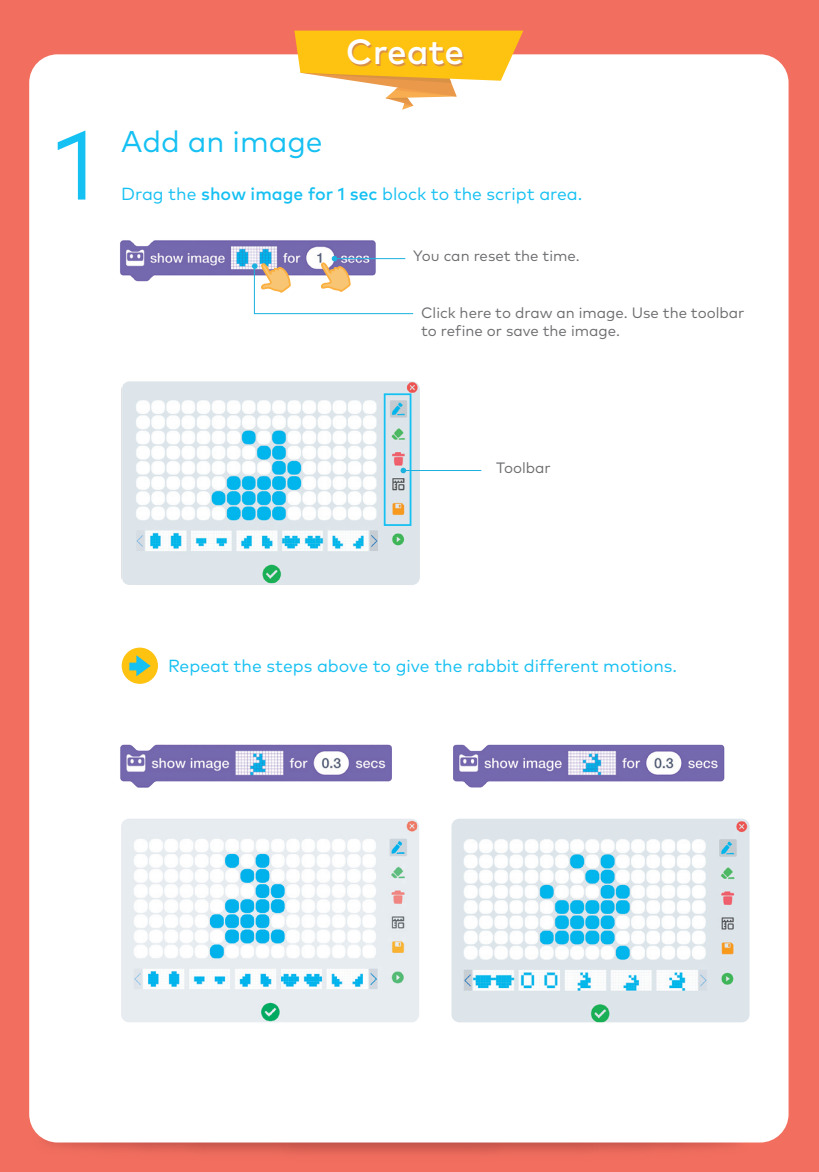
<style>
.page{position:relative;width:819px;height:1172px;background:#fff}
.page>*{position:absolute;margin:0;border:0;box-sizing:border-box;transform-origin:0 0}
.t1{font:97.5px "Mark Pro";color:#15c0f2}
.t2{font:500 35px "Mark Pro";color:#fff}
.t3{font:30px "Mark Pro";color:#15c0f2}
.t4{font:17.5px "Mark Pro";color:#15c0f2}
.t5{font:15px/18px "Mark Pro";color:#6c6d70}
.s1{font-weight:500}
</style>
<div class="page">
<div style="left:0;top:0;width:818px;height:1172px;background:#f26f5f"></div>
<img style="left:29px;top:1119px;width:757px;height:35px">
<img style="left:786px;top:1038px;width:3px;height:88px">
<div style="left:29px;top:54px;width:759px;height:1088px;background:#fff;border-radius:28px"></div>
<img style="left:120px;top:240px;width:283px;height:75px">
<img style="left:122px;top:381px;width:298px;height:204px">
<img style="left:453px;top:744px;width:287px;height:75px">
<img style="left:120px;top:744px;width:272px;height:44px">
<img style="left:121px;top:819px;width:298px;height:203px">
<img style="left:451px;top:819px;width:298px;height:203px">
<div style="left:122px;top:648px;width:36px;height:36px;background:#fec210;border-radius:50%"></div>
<svg style="left:129px;top:655px;width:22px;height:21px"></svg>
<svg style="left:294px;top:31px;width:229px;height:79px"></svg>
<svg style="left:252px;top:256px;width:162px;height:58px"></svg>
<div style="left:383px;top:393px;width:28px;height:133px;border:2px solid #15c0f2"></div>
<svg style="left:400px;top:468px;width:6px;height:5px"></svg>
<hr style="left:404px;top:470px;width:77px;height:1px;background:#1cb1de">
<h2 class="t2" style="left:346px;top:26px;width:120px">Create</h2>
<h1 class="t1" style="left:54px;top:92px;width:43px">1</h1>
<h3 class="t3" style="left:121px;top:119px;width:203px">Add an image</h3>
<p class="t4" style="left:121px;top:180px;width:462px">Drag the <span class="s1">show image for 1 sec</span> block to the script area.</p>
<p class="t5" style="left:413px;top:246px;width:168px">You can reset the time.</p>
<p class="t5" style="left:421px;top:303px;width:325px">Click here to draw an image. Use the toolbar to refine or save the image.</p>
<p class="t5" style="left:496px;top:458px;width:56px">Toolbar</p>
<p class="t4" style="left:168px;top:653px;width:510px">Repeat the steps above to give the rabbit different motions.</p>
</div>
